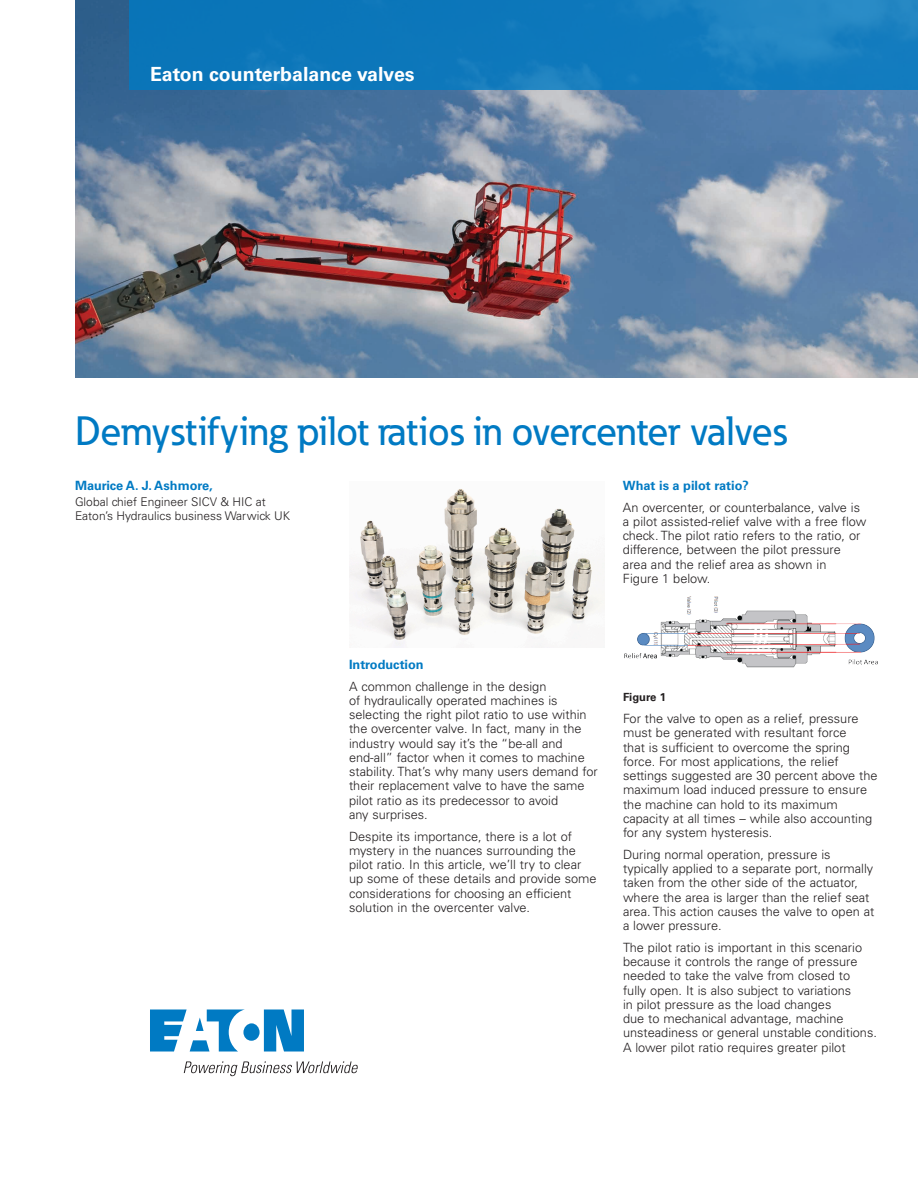
<style>
.page{position:relative;width:918px;height:1188px;background:#fff}
.page>*{position:absolute;margin:0;border:0;box-sizing:border-box;transform-origin:0 0}
.t1{font:500 40.5px "Eaton";color:#007ac3}
.t2{font:700 19.5px "Univers LT Std";color:#fff}
.t3{font:300 12.75px/14.2px "Univers LT Std";color:#231f20}
.t4{font:700 12.75px "Univers LT Std";color:#007ac3}
.t5{font:300 12px/13.5px "Univers LT Std";color:#231f20}
.t6{font:700 11.25px "Univers LT Std";color:#231f20}
</style>
<div class="page">
<img style="left:349px;top:489px;width:256px;height:158px">
<img style="left:624px;top:596px;width:254px;height:72px">
<img style="left:75px;top:0;width:843px;height:378px">
<svg style="left:129px;top:0;width:789px;height:90px;fill:#0d78bb"></svg>
<svg style="left:150px;top:1010px;width:154px;height:42px"></svg>
<svg style="left:184px;top:1061px;width:174px;height:15px"></svg>
<h2 class="t2" style="left:150px;top:63px;width:266px">Eaton counterbalance valves</h2>
<h1 class="t1" style="left:75px;top:406px;width:714px">Demystifying pilot ratios in overcenter valves</h1>
<p class="t4" style="left:75px;top:478px;width:139px">Maurice A. J. Ashmore,</p>
<p class="t5" style="left:75px;top:495px;width:217px">Global chief Engineer SICV &amp; HIC at<br>Eaton’s Hydraulics business Warwick UK</p>
<p class="t4" style="left:623px;top:478px;width:127px">What is a pilot ratio?</p>
<p class="t3" style="left:623px;top:500px;width:245px">An overcenter, or counterbalance, valve is a pilot assisted-relief valve with a free flow check. The pilot ratio refers to the ratio, or difference, between the pilot pressure area and the relief area as shown in<br>Figure 1 below.</p>
<p class="t4" style="left:349px;top:657px;width:76px">Introduction</p>
<p class="t3" style="left:349px;top:679px;width:250px">A common challenge in the design<br>of hydraulically operated machines is selecting the right pilot ratio to use within the overcenter valve. In fact, many in the industry would say it’s the “be-all and end-all” factor when it comes to machine stability. That’s why many users demand for their replacement valve to have the same pilot ratio as its predecessor to avoid<br>any surprises.</p>
<p class="t3" style="left:349px;top:829px;width:249px">Despite its importance, there is a lot of mystery in the nuances surrounding the pilot ratio. In this article, we’ll try to clear up some of these details and provide some considerations for choosing an efficient solution in the overcenter valve.</p>
<p class="t6" style="left:623px;top:691px;width:45px">Figure 1</p>
<p class="t3" style="left:623px;top:711px;width:256px">For the valve to open as a relief, pressure must be generated with resultant force<br>that is sufficient to overcome the spring force. For most applications, the relief settings suggested are 30 percent above the maximum load induced pressure to ensure the machine can hold to its maximum capacity at all times – while also accounting for any system hysteresis.</p>
<p class="t3" style="left:623px;top:847px;width:253px">During normal operation, pressure is typically applied to a separate port, normally taken from the other side of the actuator, where the area is larger than the relief seat area. This action causes the valve to open at a lower pressure.</p>
<p class="t3" style="left:623px;top:940px;width:255px">The pilot ratio is important in this scenario because it controls the range of pressure needed to take the valve from closed to<br>fully open. It is also subject to variations<br>in pilot pressure as the load changes<br>due to mechanical advantage, machine unsteadiness or general unstable conditions.<br>A lower pilot ratio requires greater pilot</p>
</div>
